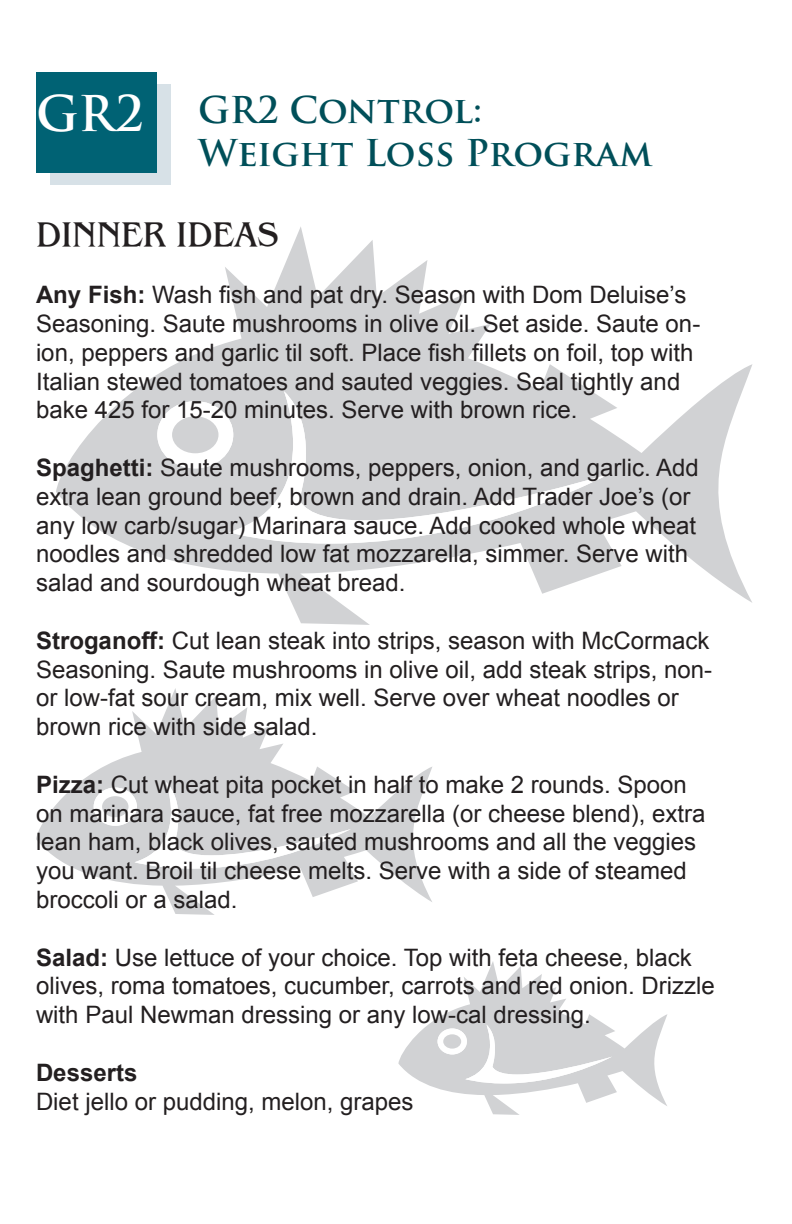
<style>
.page{position:relative;width:792px;height:1224px;background:#fff}
.page>*{position:absolute;margin:0;border:0;box-sizing:border-box;transform-origin:0 0}
.t1{font:700 48px "Trajan Pro";color:#fff}
.t2{font:700 36px/43.2px "Trajan Pro";color:#004f59}
.t3{font:36px "Bangle Normal";color:#231f20}
.t4{font:24px/28.8px "Arial";color:#231f20}
.t5{font:700 24px "Arial";color:#231f20}
.s1{font-weight:700}
</style>
<div class="page">
<div style="left:50px;top:84px;width:121px;height:100px;background:#d7e1e7"></div>
<div style="left:36px;top:72px;width:121px;height:100px;background:#006274"></div>
<svg style="left:56px;top:227px;width:696px;height:398px"></svg>
<svg style="left:229px;top:391px;width:381px;height:153px;fill:#d1d2d4"></svg>
<svg style="left:157px;top:401px;width:76px;height:67px"></svg>
<svg style="left:36px;top:688px;width:396px;height:227px"></svg>
<svg style="left:94px;top:782px;width:257px;height:87px"></svg>
<svg style="left:398px;top:961px;width:269px;height:154px"></svg>
<svg style="left:438px;top:1025px;width:174px;height:58px"></svg>
<h1 class="t1" style="left:36px;top:84px;width:109px">GR2</h1>
<h2 class="t2" style="left:198px;top:89px;width:456px">GR2 Control:<br>Weight Loss Program</h2>
<h2 class="t3" style="left:36px;top:211px;width:244px">DINNER IDEAS</h2>
<p class="t4" style="left:36px;top:281px;width:666px"><span class="s1">Any Fish:</span> Wash fish and pat dry. Season with Dom Deluise’s Seasoning. Saute mushrooms in olive oil. Set aside. Saute on&shy;ion, peppers and garlic til soft. Place fish fillets on foil, top with Italian stewed tomatoes and sauted veggies. Seal tightly and bake 425 for 15-20 minutes. Serve with brown rice.</p>
<p class="t4" style="left:36px;top:453px;width:664px"><span class="s1">Spaghetti:</span> Saute mushrooms, peppers, onion, and garlic. Add extra lean ground beef, brown and drain. Add Trader Joe’s (or any low carb/sugar) Marinara sauce. Add cooked whole wheat noodles and shredded low fat mozzarella, simmer. Serve with salad and sourdough wheat bread.</p>
<p class="t4" style="left:36px;top:626px;width:678px"><span class="s1">Stroganoff:</span> Cut lean steak into strips, season with McCormack Seasoning. Saute mushrooms in olive oil, add steak strips, non&shy;or low-fat sour cream, mix well. Serve over wheat noodles or brown rice with side salad.</p>
<p class="t4" style="left:36px;top:770px;width:671px"><span class="s1">Pizza:</span> Cut wheat pita pocket in half to make 2 rounds. Spoon on marinara sauce, fat free mozzarella (or cheese blend), extra lean ham, black olives, sauted mushrooms and all the veggies you want. Broil til cheese melts. Serve with a side of steamed broccoli or a salad.</p>
<p class="t4" style="left:36px;top:943px;width:680px"><span class="s1">Salad:</span> Use lettuce of your choice. Top with feta cheese, black olives, roma tomatoes, cucumber, carrots and red onion. Drizzle with Paul Newman dressing or any low-cal dressing.</p>
<p class="t5" style="left:36px;top:1057px;width:103px">Desserts</p>
<p class="t4" style="left:36px;top:1087px;width:379px">Diet jello or pudding, melon, grapes</p>
</div>
